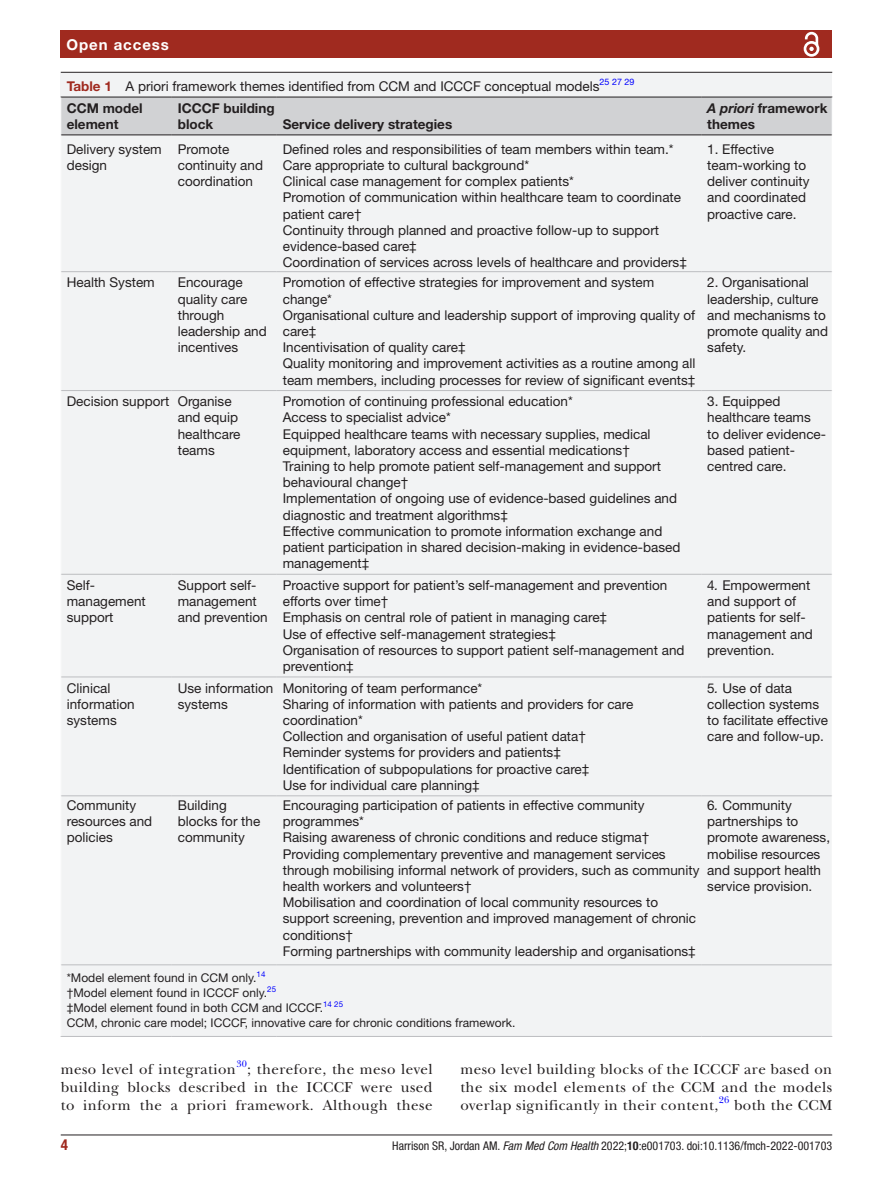
<style>
.page{position:relative;width:893px;height:1191px;background:#fff}
.page>*{position:absolute;margin:0;border:0;box-sizing:border-box;transform-origin:0 0}
.t1{font:15px/18px "New Baskerville";letter-spacing:.03em;color:#231f20;text-align:justify}
.t2{font:700 15px "Helvetica Neue LT Std";letter-spacing:.065em;color:#fff}
.t3{font:700 condensed 15px "Helvetica Neue LT Std";color:#a02a1f}
.t4{font:13.5px/16.2px "Helvetica Neue LT Std";color:#231f20}
.t5{font:700 13.5px/16.2px "Helvetica Neue LT Std";color:#231f20}
.t6{font:12px/15px "Helvetica Neue LT Std";color:#231f20}
.t7{font:condensed 12px "Helvetica Neue LT Std";color:#231f20}
.t8{font:9.9px "New Baskerville";color:#00f}
.t9{font:7.95px "Helvetica Neue LT Std";color:#00f}
.s1{font-weight:700;color:#a02a1f}
.s2{font-weight:700}
.s3{font-style:italic}
</style>
<div class="page">
<hr style="left:61px;top:1134px;width:771px;height:1px;background:#231f20">
<div style="left:61px;top:31px;width:771px;height:27px;background:#a02a1f"></div>
<svg style="left:803px;top:31px;width:17px;height:26px"></svg>
<div style="left:61px;top:73px;width:771px;height:963px;background:#f2f3f4"></div>
<hr style="left:61px;top:72px;width:771px;height:1px;background:#231f20">
<div style="left:61px;top:98px;width:771px;height:36px;background:#d1d2d4"></div>
<hr style="left:61px;top:97px;width:111px;height:1px;background:#231f20">
<hr style="left:61px;top:134px;width:111px;height:1px;background:#231f20">
<hr style="left:172px;top:97px;width:105px;height:1px;background:#231f20">
<hr style="left:172px;top:134px;width:105px;height:1px;background:#231f20">
<hr style="left:277px;top:97px;width:424px;height:1px;background:#231f20">
<hr style="left:277px;top:134px;width:424px;height:1px;background:#231f20">
<hr style="left:701px;top:97px;width:131px;height:1px;background:#231f20">
<hr style="left:701px;top:134px;width:131px;height:1px;background:#231f20">
<hr style="left:61px;top:271px;width:111px;height:1px;background:#bcbdc0">
<hr style="left:172px;top:271px;width:105px;height:1px;background:#bcbdc0">
<hr style="left:277px;top:271px;width:424px;height:1px;background:#bcbdc0">
<hr style="left:701px;top:271px;width:131px;height:1px;background:#bcbdc0">
<hr style="left:61px;top:390px;width:111px;height:1px;background:#bcbdc0">
<hr style="left:172px;top:390px;width:105px;height:1px;background:#bcbdc0">
<hr style="left:277px;top:390px;width:424px;height:1px;background:#bcbdc0">
<hr style="left:701px;top:390px;width:131px;height:1px;background:#bcbdc0">
<hr style="left:61px;top:574px;width:111px;height:1px;background:#bcbdc0">
<hr style="left:172px;top:574px;width:105px;height:1px;background:#bcbdc0">
<hr style="left:277px;top:574px;width:424px;height:1px;background:#bcbdc0">
<hr style="left:701px;top:574px;width:131px;height:1px;background:#bcbdc0">
<hr style="left:61px;top:676px;width:111px;height:1px;background:#bcbdc0">
<hr style="left:172px;top:676px;width:105px;height:1px;background:#bcbdc0">
<hr style="left:277px;top:676px;width:424px;height:1px;background:#bcbdc0">
<hr style="left:701px;top:676px;width:131px;height:1px;background:#bcbdc0">
<hr style="left:61px;top:795px;width:111px;height:1px;background:#bcbdc0">
<hr style="left:172px;top:795px;width:105px;height:1px;background:#bcbdc0">
<hr style="left:172px;top:964px;width:105px;height:1px;background:#bcbdc0">
<hr style="left:277px;top:795px;width:424px;height:1px;background:#bcbdc0">
<hr style="left:277px;top:964px;width:424px;height:1px;background:#bcbdc0">
<hr style="left:701px;top:795px;width:131px;height:1px;background:#bcbdc0">
<hr style="left:61px;top:964px;width:111px;height:1px;background:#bcbdc0">
<hr style="left:701px;top:964px;width:131px;height:1px;background:#bcbdc0">
<hr style="left:61px;top:1036px;width:111px;height:1px;background:#bcbdc0">
<hr style="left:172px;top:1036px;width:105px;height:1px;background:#bcbdc0">
<hr style="left:277px;top:1036px;width:424px;height:1px;background:#bcbdc0">
<hr style="left:701px;top:1036px;width:131px;height:1px;background:#bcbdc0">
<p class="t2" style="left:66px;top:35px;width:104px">Open access</p>
<p class="t4" style="left:67px;top:75px;width:569px;line-height:22px"><span class="s1">Table 1</span> A priori framework themes identified from CCM and ICCCF conceptual models<sup>25</sup> <sup>27</sup> <sup>29<br></sup><span class="s2">CCM model</span></p>
<p class="t5" style="left:67px;top:116px;width:53px">element</p>
<p class="t5" style="left:178px;top:99px;width:98px">ICCCF building block</p>
<p class="t5" style="left:283px;top:116px;width:171px">Service delivery strategies</p>
<p class="t5" style="left:707px;top:99px;width:122px"><span class="s3">A priori</span> framework themes</p>
<p class="t4" style="left:67px;top:141px;width:97px">Delivery system design</p>
<p class="t4" style="left:178px;top:141px;width:87px">Promote continuity and coordination</p>
<p class="t4" style="left:283px;top:141px;width:406px">Defined roles and responsibilities of team members within team.* Care appropriate to cultural background*<br>Clinical case management for complex patients*<br>Promotion of communication within healthcare team to coordinate patient care†<br>Continuity through planned and proactive follow-up to support evidence-based care‡<br>Coordination of services across levels of healthcare and providers‡</p>
<p class="t4" style="left:707px;top:141px;width:104px">1. Effective team-working to deliver continuity and coordinated proactive care.</p>
<p class="t4" style="left:67px;top:274px;width:90px">Health System</p>
<p class="t4" style="left:178px;top:274px;width:91px">Encourage quality care through leadership and incentives</p>
<p class="t4" style="left:283px;top:274px;width:414px">Promotion of effective strategies for improvement and system change*<br>Organisational culture and leadership support of improving quality of care‡<br>Incentivisation of quality care‡<br>Quality monitoring and improvement activities as a routine among all team members, including processes for review of significant events‡</p>
<p class="t4" style="left:707px;top:274px;width:122px">2. Organisational leadership, culture and mechanisms to promote quality and safety.</p>
<p class="t4" style="left:178px;top:393px;width:64px;text-indent:-111px">Decision support Organise and equip healthcare teams</p>
<p class="t4" style="left:283px;top:393px;width:399px">Promotion of continuing professional education*<br>Access to specialist advice*<br>Equipped healthcare teams with necessary supplies, medical equipment, laboratory access and essential medications†<br>Training to help promote patient self-management and support behavioural change†<br>Implementation of ongoing use of evidence-based guidelines and diagnostic and treatment algorithms‡<br>Effective communication to promote information exchange and patient participation in shared decision-making in evidence-based management‡</p>
<p class="t4" style="left:707px;top:393px;width:120px">3. Equipped healthcare teams to deliver evidence&shy;based patient&shy;centred care.</p>
<p class="t4" style="left:67px;top:577px;width:81px">Self&shy;management support</p>
<p class="t4" style="left:178px;top:577px;width:92px">Support self&shy;management and prevention</p>
<p class="t4" style="left:283px;top:577px;width:403px">Proactive support for patient’s self-management and prevention efforts over time†<br>Emphasis on central role of patient in managing care‡<br>Use of effective self-management strategies‡<br>Organisation of resources to support patient self-management and prevention‡</p>
<p class="t4" style="left:707px;top:577px;width:107px">4<span class="s3">.</span> Empowerment and support of patients for self&shy;management and prevention.</p>
<p class="t4" style="left:67px;top:679px;width:70px">Clinical information systems</p>
<p class="t4" style="left:178px;top:679px;width:97px">Use information systems</p>
<p class="t4" style="left:283px;top:679px;width:352px">Monitoring of team performance*<br>Sharing of information with patients and providers for care coordination*<br>Collection and organisation of useful patient data† Reminder systems for providers and patients‡ Identification of subpopulations for proactive care‡<br>Use for individual care planning‡</p>
<p class="t4" style="left:707px;top:679px;width:122px">5<span class="s3">.</span> Use of data collection systems to facilitate effective care and follow-up.</p>
<p class="t4" style="left:67px;top:797px;width:87px">Community resources and policies</p>
<p class="t4" style="left:178px;top:797px;width:84px">Building blocks for the community</p>
<p class="t4" style="left:283px;top:797px;width:418px">Encouraging participation of patients in effective community programmes*<br>Raising awareness of chronic conditions and reduce stigma† Providing complementary preventive and management services through mobilising informal network of providers, such as community health workers and volunteers†<br>Mobilisation and coordination of local community resources to support screening, prevention and improved management of chronic conditions†<br>Forming partnerships with community leadership and organisations‡</p>
<p class="t4" style="left:707px;top:797px;width:124px">6<span class="s3">.</span> Community partnerships to promote awareness, mobilise resources and support health service provision.</p>
<p class="t6" style="left:67px;top:970px;width:191px">*Model element found in CCM only.</p>
<p class="t9" style="left:257px;top:969px;width:10px">14</p>
<p class="t6" style="left:67px;top:985px;width:202px">†Model element found in ICCCF only.</p>
<p class="t9" style="left:267px;top:984px;width:10px">25</p>
<p class="t6" style="left:67px;top:1000px;width:450px">‡Model element found in both CCM and ICCCF.<sup>14</sup> <sup>25<br></sup>CCM, chronic care model; ICCCF, innovative care for chronic conditions framework.</p>
<p class="t1" style="left:61px;top:1060px;width:177px">meso level of integration</p>
<p class="t8" style="left:236px;top:1058px;width:12px">30</p>
<p class="t1" style="left:61px;top:1060px;width:373px;text-indent:187px">; therefore, the meso level building blocks described in the ICCCF were used to inform the a priori framework. Although these</p>
<p class="t1" style="left:460px;top:1060px;width:373px">meso level building blocks of the ICCCF are based on the six model elements of the CCM and the models overlap significantly in their content,</p>
<p class="t8" style="left:719px;top:1094px;width:12px">26</p>
<p class="t1" style="left:734px;top:1096px;width:100px">both the CCM</p>
<p class="t3" style="left:61px;top:1135px;width:9px">4</p>
<p class="t7" style="left:392px;top:1138px;width:441px">Harrison SR, Jordan AM. <span class="s3">Fam Med Com Health</span> 2022;<span class="s2">10</span>:e001703. doi:10.1136/fmch-2022-001703</p>
</div>
